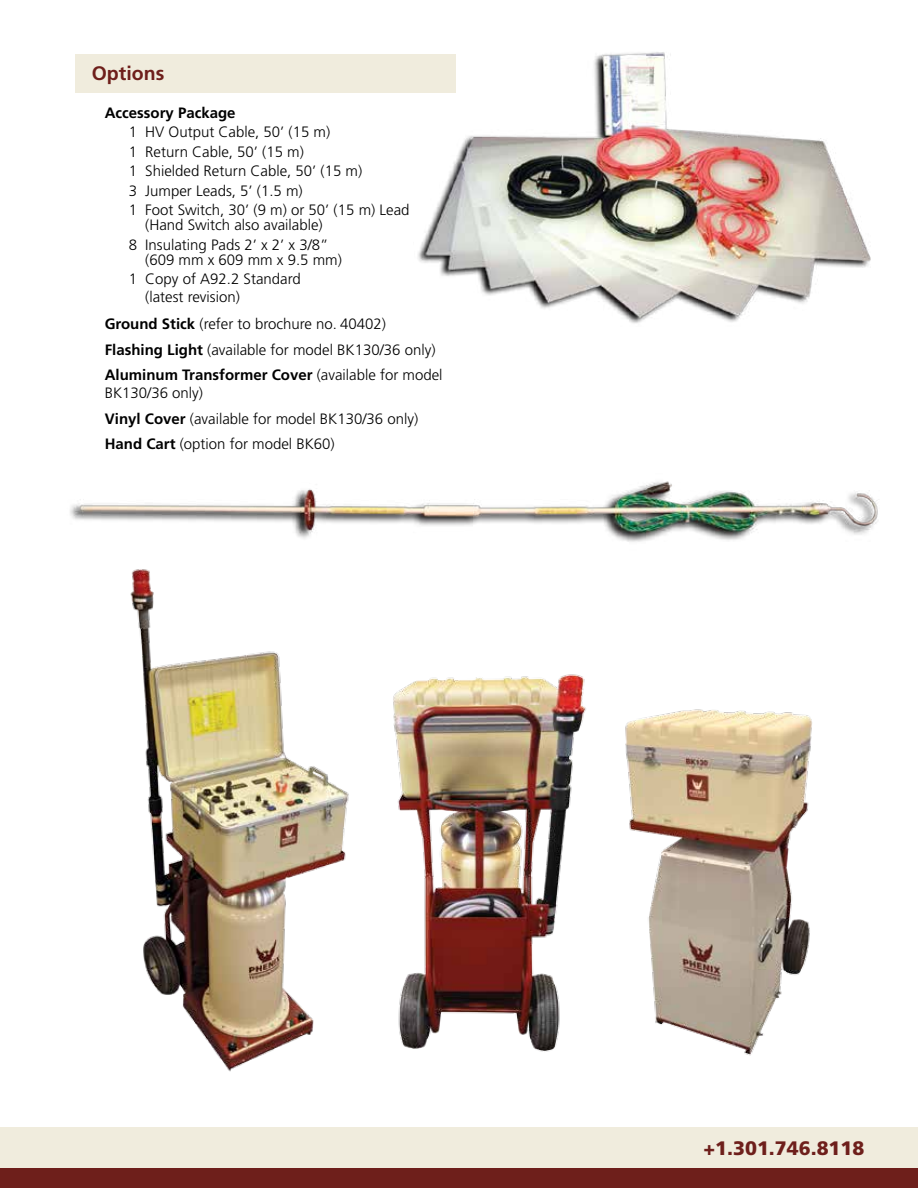
<style>
.page{position:relative;width:918px;height:1188px;background:#fff}
.page>*{position:absolute;margin:0;border:0;box-sizing:border-box;transform-origin:0 0}
.t1{font:900 19.5px "Frutiger";color:#6e1f1b}
.t2{font:700 19.5px "Frutiger";color:#6e1f1b}
.t3{font:300 15px/19.5px "Frutiger";color:#000}
.t4{font:700 15px "Frutiger";color:#000}
.s1{font-weight:700}
</style>
<div class="page">
<div style="left:0;top:1127px;width:918px;height:47px;background:#f0ecdd"></div>
<div style="left:0;top:1169px;width:918px;height:19px;background:#6e1f1b"></div>
<img style="left:418px;top:52px;width:453px;height:272px">
<img style="left:130px;top:569px;width:219px;height:503px">
<img style="left:393px;top:674px;width:193px;height:378px">
<img style="left:625px;top:709px;width:187px;height:347px">
<img style="left:70px;top:481px;width:808px;height:61px">
<div style="left:76px;top:54px;width:380px;height:39px;background:#f0ecdd"></div>
<h1 class="t2" style="left:92px;top:62px;width:74px">Options</h1>
<p class="t4" style="left:105px;top:104px;width:132px">Accessory Package</p>
<p class="t3" style="left:129px;top:122px;width:282px">1 HV Output Cable, 50’ (15 m)<br>1 Return Cable, 50’ (15 m)<br>1 Shielded Return Cable, 50’ (15 m)<br>3 Jumper Leads, 5’ (1.5 m)<br>1 Foot Switch, 30’ (9 m) or 50’ (15 m) Lead</p>
<p class="t3" style="left:129px;top:215px;width:201px;text-indent:16px">(Hand Switch also available)<br>8 Insulating Pads 2’ x 2’ x 3/8”</p>
<p class="t3" style="left:129px;top:250px;width:215px;text-indent:16px">(609 mm x 609 mm x 9.5 mm)<br>1 Copy of A92.2 Standard</p>
<p class="t3" style="left:105px;top:283px;width:283px;line-height:27px;text-indent:40px">(latest revision)<br><span class="s1">Ground Stick</span> (refer to brochure no. 40402)</p>
<p class="t3" style="left:105px;top:337px;width:339px;line-height:25.5px"><span class="s1">Flashing Light</span> (available for model BK130/36 only)<br><span class="s1">Aluminum Transformer Cover</span> (available for model</p>
<p class="t3" style="left:105px;top:380px;width:315px;line-height:25.5px">BK130/36 only)<br><span class="s1">Vinyl Cover</span> (available for model BK130/36 only)<br><span class="s1">Hand Cart</span> (option for model BK60)</p>
<h1 class="t1" style="left:704px;top:1136px;width:162px">+1.301.746.8118</h1>
</div>
